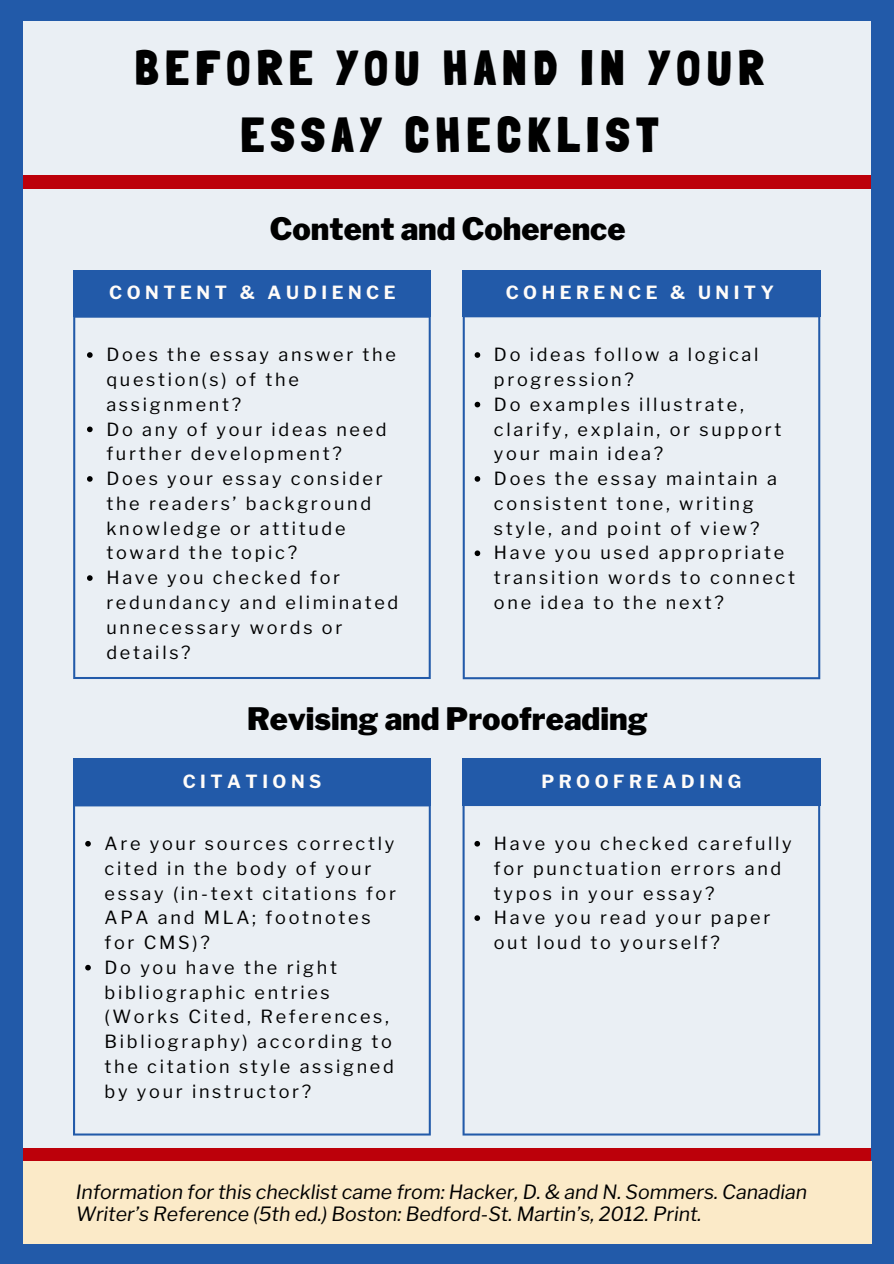
<style>
.page{position:relative;width:894px;height:1264px;background:#fff}
.page>*{position:absolute;margin:0;border:0;box-sizing:border-box;transform-origin:0 0}
.t1{font:900 48px/66.4px "Londrina Solid";letter-spacing:.15em;color:#000;text-align:center}
.t2{font:900 30.75px "Libre Franklin";color:#000}
.t3{font:italic 19.5px/21.5px "Libre Franklin";color:#000}
.t4{font:18px/24.8px "Libre Franklin";letter-spacing:.15em;color:#000}
.t5{font:700 18px "Libre Franklin";letter-spacing:.25em;color:#fffcf9}
</style>
<div class="page">
<div style="left:0;top:0;width:893px;height:1263px;background:#eaeff4"></div>
<div style="left:0;top:175px;width:893px;height:14px;background:#bc000a"></div>
<div style="left:0;top:0;width:893px;height:21px;background:#225aa9"></div>
<div style="left:0;top:1147px;width:893px;height:14px;background:#bc000a"></div>
<div style="left:0;top:0;width:23px;height:1263px;background:#225aa9"></div>
<svg style="left:462px;top:316px;width:358px;height:363px"></svg>
<div style="left:462px;top:270px;width:358px;height:46px;background:#225aa9"></div>
<svg style="left:73px;top:316px;width:357px;height:363px"></svg>
<div style="left:73px;top:270px;width:357px;height:46px;background:#225aa9"></div>
<svg style="left:87px;top:352px;width:6px;height:6px"></svg>
<svg style="left:87px;top:426px;width:6px;height:6px"></svg>
<svg style="left:87px;top:476px;width:6px;height:6px"></svg>
<svg style="left:87px;top:575px;width:6px;height:6px"></svg>
<div style="left:871px;top:0;width:22px;height:1263px;background:#225aa9"></div>
<div style="left:0;top:1243px;width:893px;height:20px;background:#225aa9"></div>
<svg style="left:474px;top:352px;width:6px;height:6px"></svg>
<svg style="left:474px;top:402px;width:6px;height:5px"></svg>
<svg style="left:474px;top:476px;width:6px;height:6px"></svg>
<svg style="left:474px;top:550px;width:6px;height:6px"></svg>
<svg style="left:462px;top:805px;width:358px;height:330px"></svg>
<div style="left:462px;top:759px;width:358px;height:46px;background:#225aa9"></div>
<svg style="left:73px;top:805px;width:357px;height:330px"></svg>
<div style="left:73px;top:759px;width:357px;height:46px;background:#225aa9"></div>
<svg style="left:85px;top:841px;width:6px;height:5px"></svg>
<svg style="left:85px;top:964px;width:6px;height:6px"></svg>
<svg style="left:474px;top:841px;width:6px;height:5px"></svg>
<svg style="left:474px;top:915px;width:6px;height:5px"></svg>
<div style="left:23px;top:1161px;width:848px;height:82px;background:#fbeac8"></div>
<p class="t1" style="left:135px;top:35px;width:629px">BEFORE YOU HAND IN YOUR<br>ESSAY CHECKLIST</p>
<p class="t2" style="left:270px;top:210px;width:357px">Content and Coherence</p>
<p class="t5" style="left:109px;top:282px;width:288px">CONTENT &amp; AUDIENCE</p>
<p class="t4" style="left:106px;top:342px;width:291px">Does the essay answer the question(s) of the assignment?</p>
<p class="t4" style="left:106px;top:416px;width:282px">Do any of your ideas need further development?</p>
<p class="t4" style="left:106px;top:466px;width:278px">Does your essay consider the readers’ background knowledge or attitude toward the topic?</p>
<p class="t4" style="left:106px;top:565px;width:293px">Have you checked for redundancy and eliminated unnecessary words or details?</p>
<p class="t5" style="left:505px;top:282px;width:270px">COHERENCE &amp; UNITY</p>
<p class="t4" style="left:494px;top:342px;width:266px">Do ideas follow a logical progression?</p>
<p class="t4" style="left:494px;top:392px;width:289px">Do examples illustrate, clarify, explain, or support your main idea?</p>
<p class="t4" style="left:494px;top:466px;width:284px">Does the essay maintain a consistent tone, writing style, and point of view?</p>
<p class="t4" style="left:494px;top:540px;width:302px">Have you used appropriate transition words to connect one idea to the next?</p>
<p class="t2" style="left:247px;top:700px;width:402px">Revising and Proofreading</p>
<p class="t5" style="left:183px;top:770px;width:140px">CITATIONS</p>
<p class="t4" style="left:104px;top:831px;width:293px">Are your sources correctly cited in the body of your essay (in-text citations for<br>APA and MLA; footnotes for CMS)?</p>
<p class="t4" style="left:104px;top:955px;width:291px">Do you have the right bibliographic entries (Works Cited, References,<br>Bibliography) according to the citation style assigned by your instructor?</p>
<p class="t5" style="left:541px;top:770px;width:201px">PROOFREADING</p>
<p class="t4" style="left:493px;top:831px;width:299px">Have you checked carefully for punctuation errors and typos in your essay?</p>
<p class="t4" style="left:493px;top:905px;width:278px">Have you read your paper out loud to yourself?</p>
<p class="t3" style="left:76px;top:1181px;width:733px">Information for this checklist came from: Hacker, D. &amp; and N. Sommers. Canadian<br>Writer’s Reference (5th ed.) Boston: Bedford-St. Martin’s, 2012. Print.</p>
</div>
